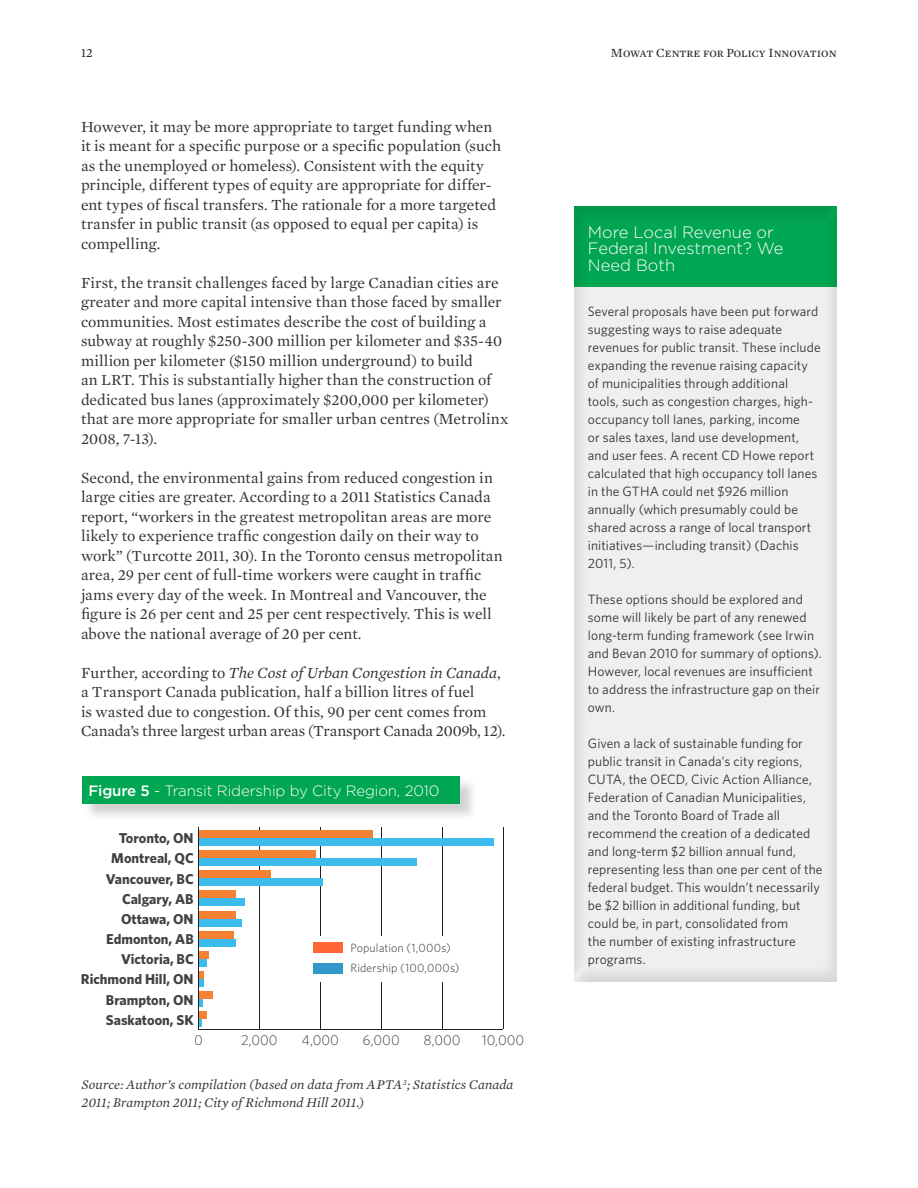
<style>
.page{position:relative;width:918px;height:1188px;background:#fff}
.page>*{position:absolute;margin:0;border:0;box-sizing:border-box;transform-origin:0 0}
.t1{font:300 16.5px/16.5px "Gotham HTF";color:#fff}
.t2{font:15.75px/19.5px "Mercury Text G1 Roman";color:#333132}
.t3{font:italic 15.75px "Mercury Text G1";color:#333132}
.t4{font:300 15px "Gotham HTF";letter-spacing:-.01em;color:#fff}
.t5{font:700 14.25px "Whitney HTF";color:#414141}
.t6{font:300 14.25px "Whitney HTF";color:#414141}
.t7{font:13.5px/18px "Whitney HTF";letter-spacing:.01em;color:#333132}
.t8{font:italic 13.5px/18px "Mercury Text G1";letter-spacing:.005em;color:#333132}
.t9{font:12.75px "Mercury Text G1 Roman SC";color:#231f20}
.t10{font:300 12px "Whitney HTF";letter-spacing:.015em;color:#333132}
.s1{font-family:"Mercury Text G1 Roman";font-style:normal}
.s2{font-weight:500}
.s3{font-family:"Mercury Text G1 Roman";font-size:15.75px}
</style>
<div class="page">
<div style="left:572px;top:198px;width:266px;height:787px;background:#7b7c7f;opacity:.2"></div>
<div style="left:83px;top:777px;width:395px;height:45px;background:#231f20;opacity:.2"></div>
<div style="left:82px;top:776px;width:378px;height:28px;background:#00a651"></div>
<hr style="left:198px;top:1029px;width:305px;height:1px;background:#231f20">
<hr style="left:198px;top:827px;width:1px;height:202px;background:#231f20">
<hr style="left:259px;top:827px;width:1px;height:202px;background:#231f20">
<hr style="left:320px;top:827px;width:1px;height:202px;background:#231f20">
<hr style="left:381px;top:827px;width:1px;height:202px;background:#231f20">
<hr style="left:442px;top:827px;width:1px;height:202px;background:#231f20">
<hr style="left:503px;top:827px;width:1px;height:202px;background:#231f20">
<div style="left:198px;top:838px;width:296px;height:8px;background:#3cbced"></div>
<div style="left:198px;top:858px;width:219px;height:8px;background:#3cbced"></div>
<div style="left:198px;top:879px;width:125px;height:7px;background:#3cbced"></div>
<div style="left:198px;top:899px;width:47px;height:7px;background:#3cbced"></div>
<div style="left:198px;top:919px;width:44px;height:7px;background:#3cbced"></div>
<div style="left:198px;top:939px;width:38px;height:7px;background:#3cbced"></div>
<div style="left:198px;top:959px;width:9px;height:8px;background:#3cbced"></div>
<div style="left:198px;top:979px;width:6px;height:8px;background:#3cbced"></div>
<svg style="left:199px;top:1000px;width:4px;height:7px"></svg>
<svg style="left:199px;top:1020px;width:3px;height:7px"></svg>
<div style="left:198px;top:830px;width:175px;height:7px;background:#f58234"></div>
<div style="left:198px;top:850px;width:118px;height:8px;background:#f58234"></div>
<div style="left:198px;top:871px;width:73px;height:7px;background:#f58234"></div>
<div style="left:198px;top:891px;width:38px;height:7px;background:#f58234"></div>
<div style="left:198px;top:911px;width:38px;height:7px;background:#f58234"></div>
<div style="left:198px;top:931px;width:36px;height:7px;background:#f58234"></div>
<div style="left:198px;top:951px;width:11px;height:8px;background:#f58234"></div>
<div style="left:198px;top:971px;width:6px;height:8px;background:#f58234"></div>
<div style="left:198px;top:992px;width:15px;height:7px;background:#f58234"></div>
<div style="left:198px;top:1012px;width:9px;height:7px;background:#f58234"></div>
<hr style="left:198px;top:828px;width:1px;height:202px;background:#231f20">
<div style="left:308px;top:937px;width:161px;height:45px;background:#fff"></div>
<div style="left:314px;top:963px;width:29px;height:11px;background:#3398cc"></div>
<div style="left:314px;top:943px;width:29px;height:10px;background:#ff6634"></div>
<p class="t9" style="left:81px;top:45px;width:13px">12</p>
<p class="t9" style="left:611px;top:45px;width:227px">Mowat Centre for Policy Innovation</p>
<p class="t2" style="left:81px;top:117px;width:422px">However, it may be more appropriate to target funding when it is meant for a specific purpose or a specific population (such as the unemployed or homeless). Consistent with the equity principle, different types of equity are appropriate for differ&shy;ent types of fiscal transfers. The rationale for a more targeted transfer in public transit (as opposed to equal per capita) is compelling.</p>
<p class="t2" style="left:81px;top:273px;width:429px">First, the transit challenges faced by large Canadian cities are greater and more capital intensive than those faced by smaller communities. Most estimates describe the cost of building a subway at roughly $250-300 million per kilometer and $35-40 million per kilometer ($150 million underground) to build<br>an LRT. This is substantially higher than the construction of dedicated bus lanes (approximately $200,000 per kilometer) that are more appropriate for smaller urban centres (Metrolinx 2008, 7-13).</p>
<p class="t2" style="left:81px;top:468px;width:423px">Second, the environmental gains from reduced congestion in large cities are greater. According to a 2011 Statistics Canada report, “workers in the greatest metropolitan areas are more likely to experience traffic congestion daily on their way to work” (Turcotte 2011, 30). In the Toronto census metropolitan area, 29 per cent of full-time workers were caught in traffic jams every day of the week. In Montreal and Vancouver, the figure is 26 per cent and 25 per cent respectively. This is well above the national average of 20 per cent.</p>
<p class="t3" style="left:81px;top:663px;width:421px"><span class="s1">Further, according to</span> The Cost of Urban Congestion in Canada<span class="s1">,</span></p>
<p class="t2" style="left:81px;top:683px;width:426px">a Transport Canada publication, half a billion litres of fuel<br>is wasted due to congestion. Of this, 90 per cent comes from<br>Canada’s three largest urban areas (Transport Canada 2009b, 12).</p>
<p class="t4" style="left:88px;top:783px;width:352px"><span class="s2">Figure 5</span> - Transit Ridership by City Region, 2010</p>
<p class="t5" style="left:119px;top:830px;width:76px">Toronto, ON</p>
<p class="t5" style="left:111px;top:850px;width:84px">Montreal, QC</p>
<p class="t5" style="left:106px;top:870px;width:89px">Vancouver, BC</p>
<p class="t5" style="left:122px;top:890px;width:73px">Calgary, AB</p>
<p class="t5" style="left:121px;top:910px;width:74px">Ottawa, ON</p>
<p class="t5" style="left:106px;top:930px;width:89px">Edmonton, AB</p>
<p class="t5" style="left:121px;top:951px;width:74px">Victoria, BC</p>
<p class="t5" style="left:81px;top:971px;width:114px">Richmond Hill, ON</p>
<p class="t5" style="left:106px;top:991px;width:89px">Brampton, ON</p>
<p class="t5" style="left:106px;top:1011px;width:89px">Saskatoon, SK</p>
<p class="t10" style="left:350px;top:941px;width:102px">Population (1,000s)</p>
<p class="t10" style="left:350px;top:961px;width:111px">Ridership (100,000s)</p>
<p class="t6" style="left:194px;top:1031px;width:10px">0</p>
<p class="t6" style="left:241px;top:1031px;width:38px">2,000</p>
<p class="t6" style="left:302px;top:1031px;width:39px">4,000</p>
<p class="t6" style="left:363px;top:1031px;width:39px">6,000</p>
<p class="t6" style="left:424px;top:1031px;width:39px">8,000</p>
<p class="t6" style="left:482px;top:1031px;width:44px">10,000</p>
<p class="t8" style="left:82px;top:1076px;width:433px">Source: Author’s compilation (based on data from APTA<sup>3</sup>; Statistics Canada<br>2011; Brampton 2011; City of Richmond Hill 2011.)</p>
<p class="t1" style="left:588px;top:223px;width:197px">More Local Revenue or<br>Federal Investment? We<br>Need Both</p>
<p class="t7" style="left:588px;top:302px;width:234px">Several proposals have been put forward suggesting ways to raise adequate revenues for public transit. These include expanding the revenue raising capacity of municipalities through additional tools, such as congestion charges, high&shy;occupancy toll lanes, parking, income<br>or sales taxes, land use development, and user fees. A recent CD Howe report calculated that high occupancy toll lanes in the GTHA could net $926 million annually (which presumably could be shared across a range of local transport initiatives<span class="s3">—</span>including transit) (Dachis 2011, 5).</p>
<p class="t7" style="left:588px;top:590px;width:235px">These options should be explored and some will likely be part of any renewed long-term funding framework (see Irwin and Bevan 2010 for summary of options).<br>However, local revenues are insufficient to address the infrastructure gap on their own.</p>
<p class="t7" style="left:588px;top:734px;width:236px">Given a lack of sustainable funding for public transit in Canada’s city regions, CUTA, the OECD, Civic Action Alliance, Federation of Canadian Municipalities, and the Toronto Board of Trade all recommend the creation of a dedicated and long-term $2 billion annual fund, representing less than one per cent of the federal budget. This wouldn’t necessarily be $2 billion in additional funding, but could be, in part, consolidated from<br>the number of existing infrastructure programs.</p>
</div>
